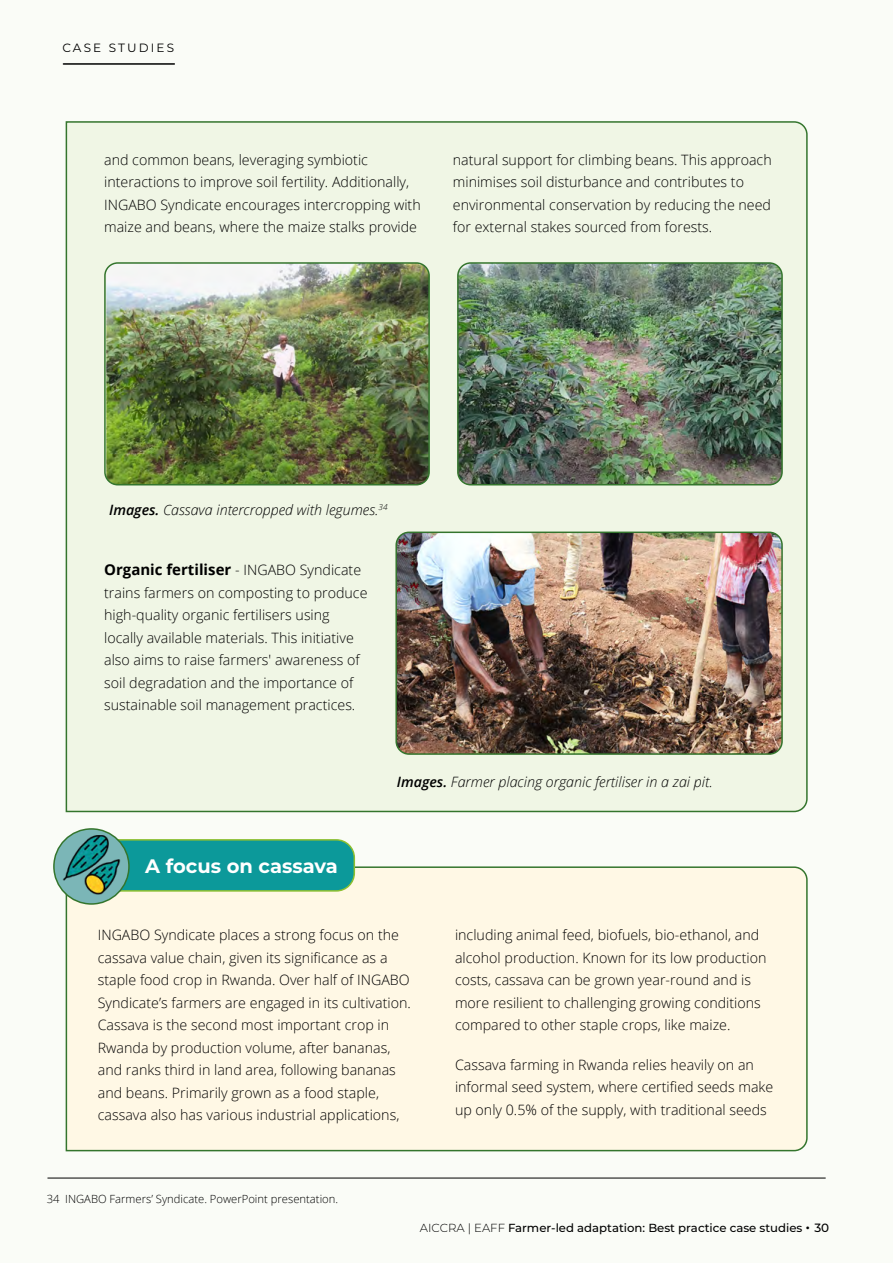
<style>
.page{position:relative;width:893px;height:1263px;background:#fafcf7}
.page>*{position:absolute;margin:0;border:0;box-sizing:border-box;transform-origin:0 0}
.t1{font:700 19.5px "Montserrat";color:#fff}
.t2{font:700 15px "Open Sans";color:#000}
.t3{font:300 14.25px/22.5px "Open Sans";color:#000}
.t4{font:italic 300 14.25px "Open Sans";color:#000}
.t5{font:12px "Montserrat";letter-spacing:.18em;color:#000}
.t6{font:500 11.7px "Montserrat";color:#000}
.t7{font:300 11.25px "Open Sans";color:#000}
.s1{font-weight:600}
.s2{font-weight:300;font-size:14.25px}
.s3{font-weight:300}
.s4{font-size:15px}
.s5{font-size:12px}
</style>
<div class="page">
<hr style="left:63px;top:63px;width:111px;height:2px;background:#000">
<div style="left:65px;top:121px;width:743px;height:692px;background:#f0f6e5"></div>
<img style="left:106px;top:263px;width:323px;height:222px">
<div style="left:104px;top:262px;width:326px;height:223px;border:2px solid #34752d;border-radius:13px"></div>
<img style="left:458px;top:263px;width:324px;height:222px">
<div style="left:457px;top:262px;width:326px;height:223px;border:2px solid #34752d;border-radius:13px"></div>
<img style="left:396px;top:532px;width:386px;height:222px">
<div style="left:395px;top:531px;width:388px;height:224px;border:2px solid #34752d;border-radius:13px"></div>
<hr style="left:47px;top:1178px;width:779px;height:1px;background:#000">
<div style="left:65px;top:866px;width:743px;height:286px;background:#fff8e5"></div>
<div style="left:91px;top:840px;width:263px;height:51px;background:#0c999a;border-radius:18px"></div>
<div style="left:91px;top:839px;width:264px;height:53px;border:2px solid #8cbf30;border-radius:18px"></div>
<svg style="left:54px;top:829px;width:75px;height:75px"></svg>
<div style="left:53px;top:828px;width:77px;height:77px;border:2px solid #34752d;border-radius:50%"></div>
<img style="left:60px;top:835px;width:63px;height:62px">
<p class="t5" style="left:62px;top:40px;width:113px">CASE STUDIES</p>
<p class="t3" style="left:104px;top:148px;width:318px">and common beans, leveraging symbiotic interactions to improve soil fertility. Additionally, INGABO Syndicate encourages intercropping with maize and beans, where the maize stalks provide</p>
<p class="t3" style="left:453px;top:148px;width:320px">natural support for climbing beans. This approach minimises soil disturbance and contributes to environmental conservation by reducing the need for external stakes sourced from forests.</p>
<p class="t4" style="left:109px;top:500px;width:280px"><span class="s1">Images.</span> Cassava intercropped with legumes.<sup>34</sup></p>
<p class="t2" style="left:104px;top:559px;width:258px">Organic fertiliser <span class="s2">- INGABO Syndicate</span></p>
<p class="t3" style="left:104px;top:581px;width:265px">trains farmers on composting to produce high-quality organic fertilisers using locally available materials. This initiative also aims to raise farmers' awareness of soil degradation and the importance of sustainable soil management practices.</p>
<h1 class="t1" style="left:145px;top:851px;width:194px">A focus on cassava</h1>
<p class="t4" style="left:397px;top:772px;width:317px"><span class="s1">Images.</span> Farmer placing organic fertiliser in a zai pit.</p>
<p class="t3" style="left:98px;top:923px;width:315px">INGABO Syndicate places a strong focus on the cassava value chain, given its significance as a staple food crop in Rwanda. Over half of INGABO Syndicate’s farmers are engaged in its cultivation.<br>Cassava is the second most important crop in Rwanda by production volume, after bananas, and ranks third in land area, following bananas and beans. Primarily grown as a food staple, cassava also has various industrial applications,</p>
<p class="t3" style="left:455px;top:923px;width:313px">including animal feed, biofuels, bio-ethanol, and alcohol production. Known for its low production costs, cassava can be grown year-round and is more resilient to challenging growing conditions compared to other staple crops, like maize.</p>
<p class="t3" style="left:455px;top:1053px;width:320px">Cassava farming in Rwanda relies heavily on an informal seed system, where certified seeds make up only 0.5% of the supply, with traditional seeds</p>
<p class="t7" style="left:47px;top:1192px;width:293px">34 INGABO Farmers’ Syndicate. PowerPoint presentation.</p>
<p class="t6" style="left:420px;top:1219px;width:411px"><span class="s3">AICCRA | EAFF</span> Farmer-led adaptation: Best practice case studies <span class="s4">•</span> <span class="s5">30</span></p>
</div>
